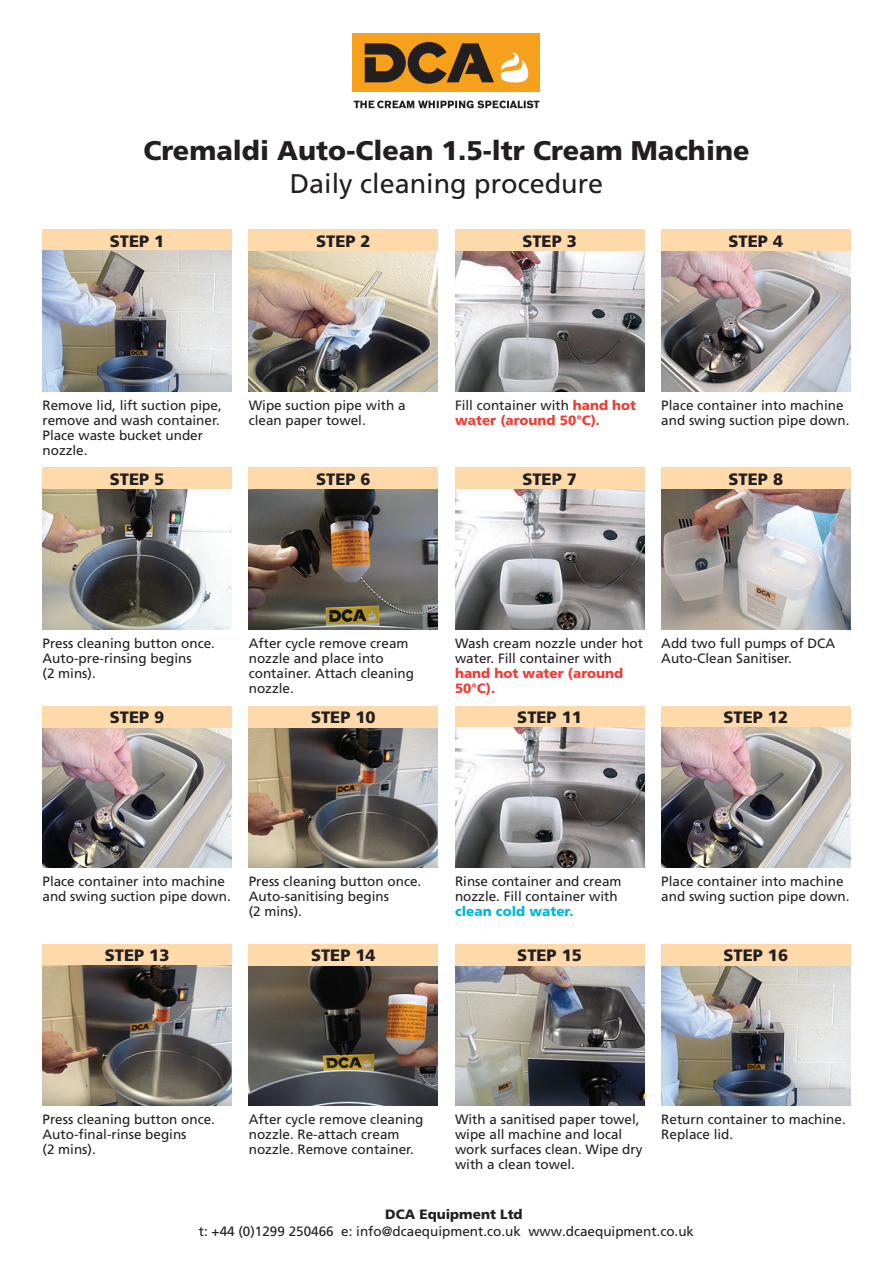
<style>
.page{position:relative;width:893px;height:1263px;background:#fff}
.page>*{position:absolute;margin:0;border:0;box-sizing:border-box;transform-origin:0 0}
.t1{font:900 27px "Frutiger";color:#231f20}
.t2{font:27px "Frutiger";color:#231f20}
.t3{font:900 16.5px "Frutiger";color:#231f20}
.t4{font:13.5px/15px "Frutiger";color:#231f20}
.t5{font:900 13.5px/15px "Frutiger";color:#ee3e34}
.t6{font:900 13.5px "Frutiger";color:#231f20}
.t7{font:900 13.5px "Frutiger";color:#00b6de}
.s1{font-weight:400;color:#231f20}
</style>
<div class="page">
<div style="left:43px;top:230px;width:189px;height:21px;background:#fedaab"></div>
<img style="left:249px;top:251px;width:189px;height:140px">
<img style="left:43px;top:251px;width:189px;height:140px">
<img style="left:455px;top:251px;width:189px;height:140px">
<img style="left:661px;top:251px;width:189px;height:140px">
<div style="left:249px;top:230px;width:189px;height:21px;background:#fedaab"></div>
<div style="left:455px;top:230px;width:189px;height:21px;background:#fedaab"></div>
<div style="left:661px;top:230px;width:189px;height:21px;background:#fedaab"></div>
<img style="left:249px;top:489px;width:189px;height:140px">
<img style="left:455px;top:489px;width:189px;height:140px">
<img style="left:661px;top:489px;width:189px;height:140px">
<div style="left:249px;top:468px;width:189px;height:21px;background:#fedaab"></div>
<div style="left:455px;top:468px;width:189px;height:21px;background:#fedaab"></div>
<div style="left:661px;top:468px;width:189px;height:21px;background:#fedaab"></div>
<div style="left:455px;top:706px;width:189px;height:21px;background:#fedaab"></div>
<div style="left:661px;top:706px;width:189px;height:21px;background:#fedaab"></div>
<img style="left:249px;top:965px;width:189px;height:141px">
<div style="left:249px;top:944px;width:189px;height:21px;background:#fedaab"></div>
<img style="left:661px;top:965px;width:189px;height:141px">
<div style="left:661px;top:944px;width:189px;height:21px;background:#fedaab"></div>
<img style="left:43px;top:489px;width:189px;height:140px">
<div style="left:43px;top:468px;width:189px;height:21px;background:#fedaab"></div>
<img style="left:661px;top:727px;width:189px;height:140px">
<img style="left:43px;top:727px;width:189px;height:140px">
<div style="left:43px;top:944px;width:189px;height:21px;background:#fedaab"></div>
<img style="left:43px;top:965px;width:189px;height:141px">
<div style="left:43px;top:706px;width:189px;height:21px;background:#fedaab"></div>
<img style="left:249px;top:727px;width:189px;height:140px">
<div style="left:249px;top:706px;width:189px;height:21px;background:#fedaab"></div>
<img style="left:455px;top:965px;width:189px;height:141px">
<div style="left:455px;top:944px;width:189px;height:21px;background:#fedaab"></div>
<div style="left:353px;top:34px;width:187px;height:58px;background:#f6a01b"></div>
<svg style="left:365px;top:42px;width:129px;height:42px"></svg>
<svg style="left:500px;top:52px;width:28px;height:31px"></svg>
<svg style="left:354px;top:101px;width:185px;height:7px"></svg>
<img style="left:455px;top:727px;width:189px;height:140px">
<h1 class="t1" style="left:143px;top:135px;width:608px">Cremaldi Auto-Clean 1.5-ltr Cream Machine</h1>
<h1 class="t2" style="left:290px;top:168px;width:315px">Daily cleaning procedure</h1>
<p class="t3" style="left:110px;top:231px;width:56px">STEP 1</p>
<p class="t3" style="left:316px;top:231px;width:56px">STEP 2</p>
<p class="t3" style="left:522px;top:231px;width:56px">STEP 3</p>
<p class="t3" style="left:729px;top:231px;width:56px">STEP 4</p>
<p class="t4" style="left:43px;top:397px;width:181px">Remove lid, lift suction pipe, remove and wash container.<br>Place waste bucket under nozzle.</p>
<p class="t4" style="left:249px;top:397px;width:158px">Wipe suction pipe with a clean paper towel.</p>
<p class="t5" style="left:455px;top:397px;width:183px"><span class="s1">Fill container with</span> hand hot water (around 50°C).</p>
<p class="t4" style="left:661px;top:397px;width:190px">Place container into machine and swing suction pipe down.</p>
<p class="t3" style="left:110px;top:469px;width:56px">STEP 5</p>
<p class="t3" style="left:316px;top:469px;width:56px">STEP 6</p>
<p class="t3" style="left:522px;top:469px;width:56px">STEP 7</p>
<p class="t3" style="left:729px;top:469px;width:56px">STEP 8</p>
<p class="t4" style="left:43px;top:636px;width:174px">Press cleaning button once.<br>Auto-pre-rinsing begins<br>(2 mins).</p>
<p class="t4" style="left:249px;top:636px;width:167px">After cycle remove cream nozzle and place into container. Attach cleaning nozzle.</p>
<p class="t4" style="left:455px;top:636px;width:190px">Wash cream nozzle under hot water. Fill container with</p>
<p class="t5" style="left:455px;top:665px;width:170px">hand hot water (around<br>50°C).</p>
<p class="t4" style="left:661px;top:636px;width:176px">Add two full pumps of DCA<br>Auto-Clean Sanitiser.</p>
<p class="t3" style="left:110px;top:707px;width:56px">STEP 9</p>
<p class="t3" style="left:311px;top:707px;width:66px">STEP 10</p>
<p class="t3" style="left:517px;top:707px;width:66px">STEP 11</p>
<p class="t3" style="left:723px;top:707px;width:66px">STEP 12</p>
<p class="t4" style="left:249px;top:874px;width:174px">Press cleaning button once.<br>Auto-sanitising begins<br>(2 mins).</p>
<p class="t4" style="left:43px;top:874px;width:190px">Place container into machine and swing suction pipe down.</p>
<p class="t4" style="left:455px;top:874px;width:168px">Rinse container and cream nozzle. Fill container with</p>
<p class="t7" style="left:455px;top:903px;width:120px">clean cold water.</p>
<p class="t4" style="left:661px;top:874px;width:190px">Place container into machine and swing suction pipe down.</p>
<p class="t3" style="left:105px;top:945px;width:66px">STEP 13</p>
<p class="t3" style="left:311px;top:945px;width:66px">STEP 14</p>
<p class="t3" style="left:517px;top:945px;width:66px">STEP 15</p>
<p class="t3" style="left:723px;top:945px;width:66px">STEP 16</p>
<p class="t4" style="left:43px;top:1112px;width:174px">Press cleaning button once.<br>Auto-final-rinse begins<br>(2 mins).</p>
<p class="t4" style="left:249px;top:1112px;width:176px">After cycle remove cleaning nozzle. Re-attach cream nozzle. Remove container.</p>
<p class="t4" style="left:455px;top:1112px;width:189px">With a sanitised paper towel, wipe all machine and local work surfaces clean. Wipe dry with a clean towel.</p>
<p class="t4" style="left:661px;top:1112px;width:186px">Return container to machine.<br>Replace lid.</p>
<p class="t6" style="left:385px;top:1206px;width:139px">DCA Equipment Ltd</p>
<p class="t4" style="left:199px;top:1224px;width:497px">t: +44 (0)1299 250466 e: info@dcaequipment.co.uk www.dcaequipment.co.uk</p>
</div>
